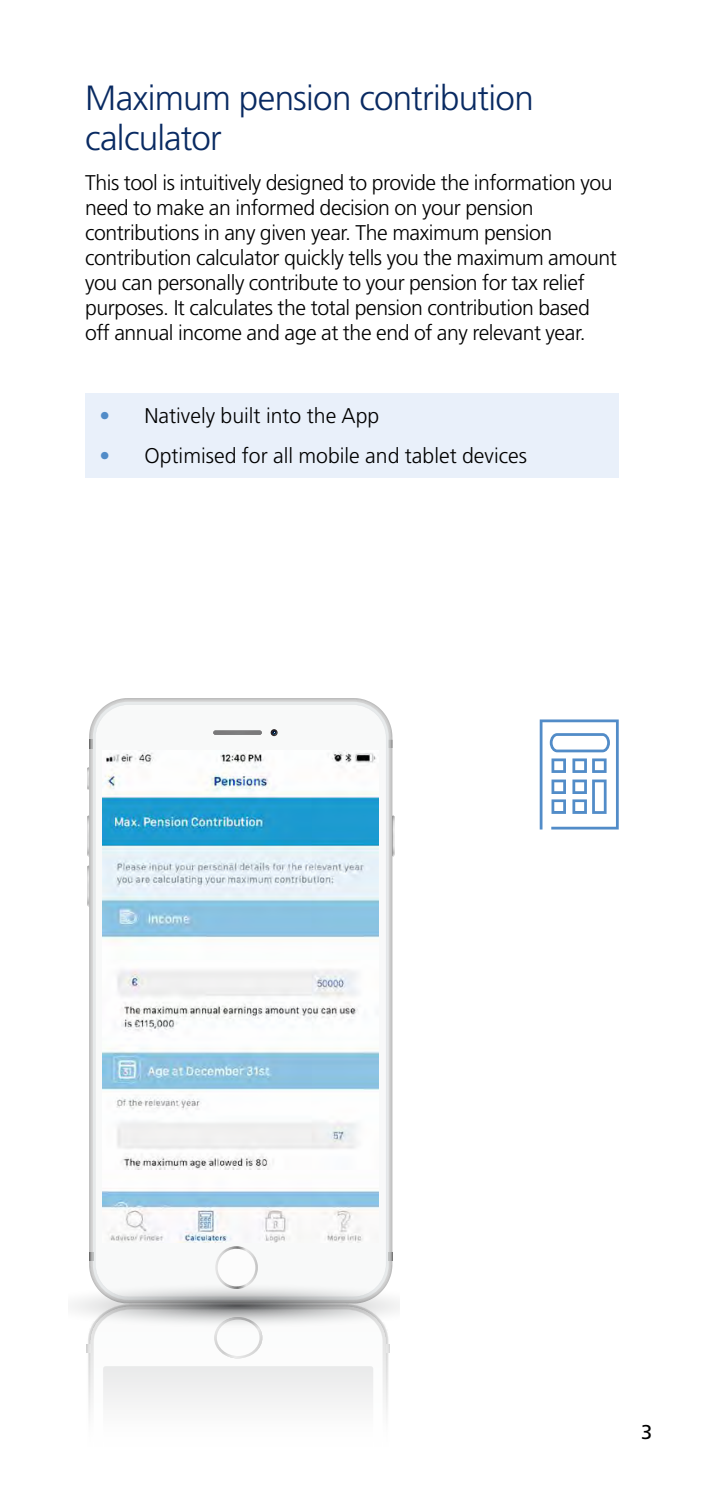
<style>
.page{position:relative;width:702px;height:1489px;background:#fff}
.page>*{position:absolute;margin:0;border:0;box-sizing:border-box;transform-origin:0 0}
.t1{font:300 35px/40px "Frutiger";letter-spacing:-.02em;color:#092a62}
.t2{font:300 21.25px/25px "Frutiger";letter-spacing:-.02em;color:#000}
.t3{font:300 21.25px "Frutiger";color:#000}
.t4{font:20px "Frutiger";color:#000}
.s1{color:#528cc8}
</style>
<div class="page">
<div style="left:85px;top:393px;width:533px;height:84px;background:#e9f0fa"></div>
<svg style="left:539px;top:719px;width:79px;height:110px"></svg>
<svg style="left:392px;top:815px;width:2px;height:41px"></svg>
<svg style="left:87px;top:815px;width:2px;height:41px"></svg>
<svg style="left:87px;top:767px;width:2px;height:22px"></svg>
<svg style="left:87px;top:865px;width:2px;height:41px"></svg>
<svg style="left:89px;top:698px;width:300px;height:548px;background:#dadcdc"></svg>
<svg style="left:95px;top:704px;width:291px;height:542px"></svg>
<svg style="left:89px;top:739px;width:4px;height:9px"></svg>
<svg style="left:388px;top:739px;width:4px;height:9px"></svg>
<svg style="left:72px;top:1246px;width:327px;height:169px"></svg>
<svg style="left:213px;top:730px;width:49px;height:4px"></svg>
<svg style="left:270px;top:729px;width:7px;height:7px"></svg>
<img style="left:102px;top:750px;width:277px;height:492px">
<h1 class="t1" style="left:85px;top:79px;width:450px">Maximum pension contribution calculator</h1>
<p class="t2" style="left:85px;top:171px;width:533px">This tool is intuitively designed to provide the information you need to make an informed decision on your pension contributions in any given year. The maximum pension contribution calculator quickly tells you the maximum amount you can personally contribute to your pension for tax relief purposes. It calculates the total pension contribution based off annual income and age at the end of any relevant year.</p>
<p class="t3" style="left:99px;top:404px;width:281px"><span class="s1">•</span> Natively built into the App</p>
<p class="t3" style="left:99px;top:444px;width:429px"><span class="s1">•</span> Optimised for all mobile and tablet devices</p>
<p class="t4" style="left:641px;top:1419px;width:13px">3</p>
</div>
